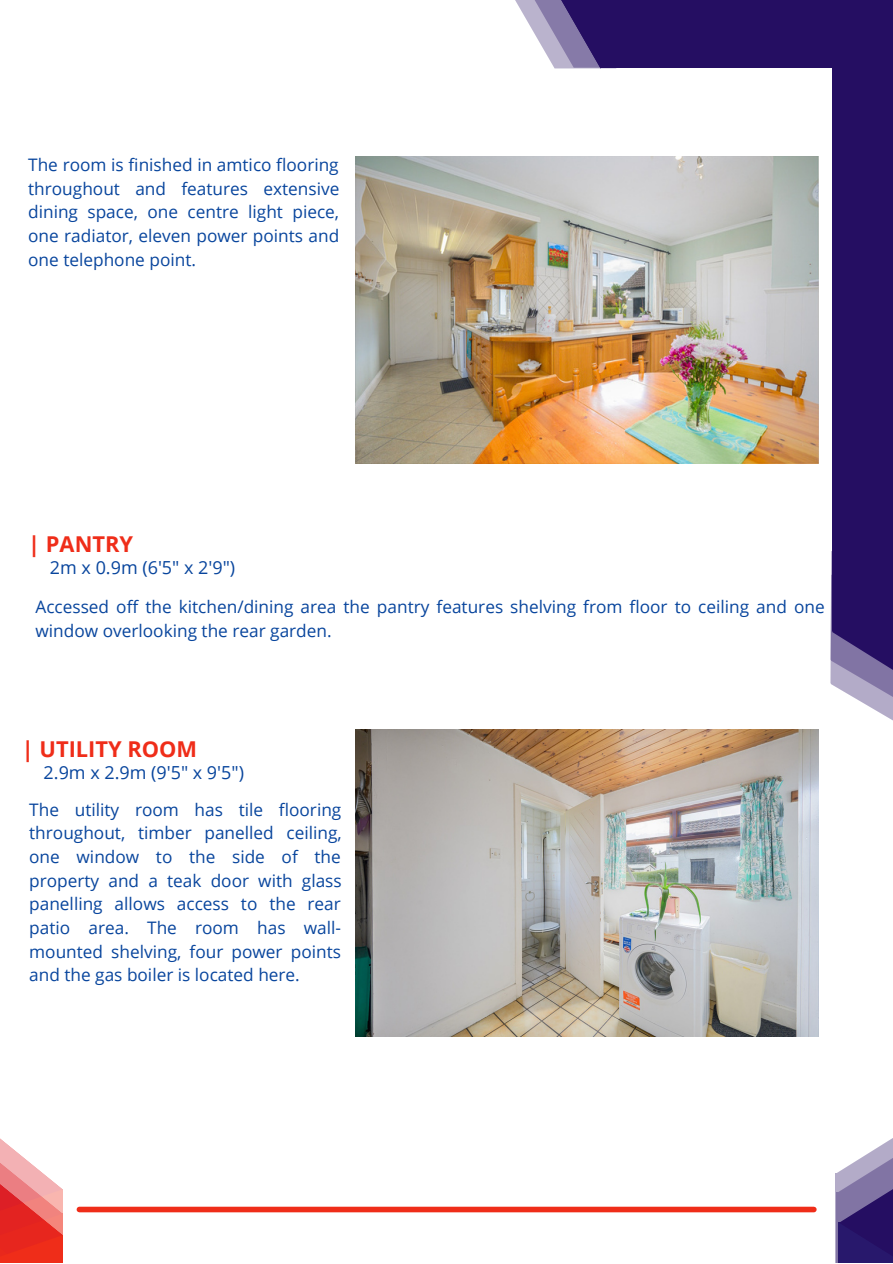
<style>
.page{position:relative;width:893px;height:1264px;background:#fff}
.page>*{position:absolute;margin:0;border:0;box-sizing:border-box;transform-origin:0 0}
.t1{font:700 21.9px "Open Sans";color:#ef2d19}
.t2{font:18px "Open Sans";color:#08459d}
.t3{font:17.25px/23.5px "Open Sans";color:#08459d;text-align:justify}
</style>
<div class="page">
<svg style="left:515px;top:0;width:13px;height:22px"></svg>
<svg style="left:528px;top:0;width:27px;height:68px;fill:#bab3cd"></svg>
<div style="left:601px;top:0;width:291px;height:68px;background:#250e62"></div>
<svg style="left:830px;top:602px;width:62px;height:118px"></svg>
<div style="left:831px;top:0;width:61px;height:631px;background:#250e62"></div>
<svg style="left:831px;top:572px;width:61px;height:119px;fill:#250e62"></svg>
<svg style="left:555px;top:0;width:46px;height:68px;background:#604f8c"></svg>
<div style="left:836px;top:1192px;width:56px;height:70px;background:#28186c"></div>
<svg style="left:835px;top:1138px;width:57px;height:107px"></svg>
<svg style="left:0;top:1138px;width:63px;height:124px"></svg>
<div style="left:79px;top:1206px;width:734px;height:6px;background:#ef2d19"></div>
<img style="left:356px;top:156px;width:462px;height:307px">
<img style="left:356px;top:729px;width:462px;height:307px">
<p class="t3" style="left:28px;top:153px;width:313px">The room is finished in amtico flooring throughout and features extensive dining space, one centre light piece, one radiator, eleven power points and one telephone point.</p>
<p class="t1" style="left:28px;top:529px;width:106px">| PANTRY</p>
<p class="t2" style="left:50px;top:555px;width:187px">2m x 0.9m (6'5" x 2'9")</p>
<p class="t3" style="left:36px;top:594px;width:790px">Accessed off the kitchen/dining area the pantry features shelving from floor to ceiling and one window overlooking the rear garden.</p>
<p class="t1" style="left:22px;top:733px;width:177px">| UTILITY ROOM</p>
<p class="t2" style="left:44px;top:759px;width:202px">2.9m x 2.9m (9'5" x 9'5")</p>
<p class="t3" style="left:29px;top:797px;width:314px">The utility room has tile flooring throughout, timber panelled ceiling, one window to the side of the property and a teak door with glass panelling allows access to the rear patio area. The room has wall&shy;mounted shelving, four power points and the gas boiler is located here.</p>
</div>
